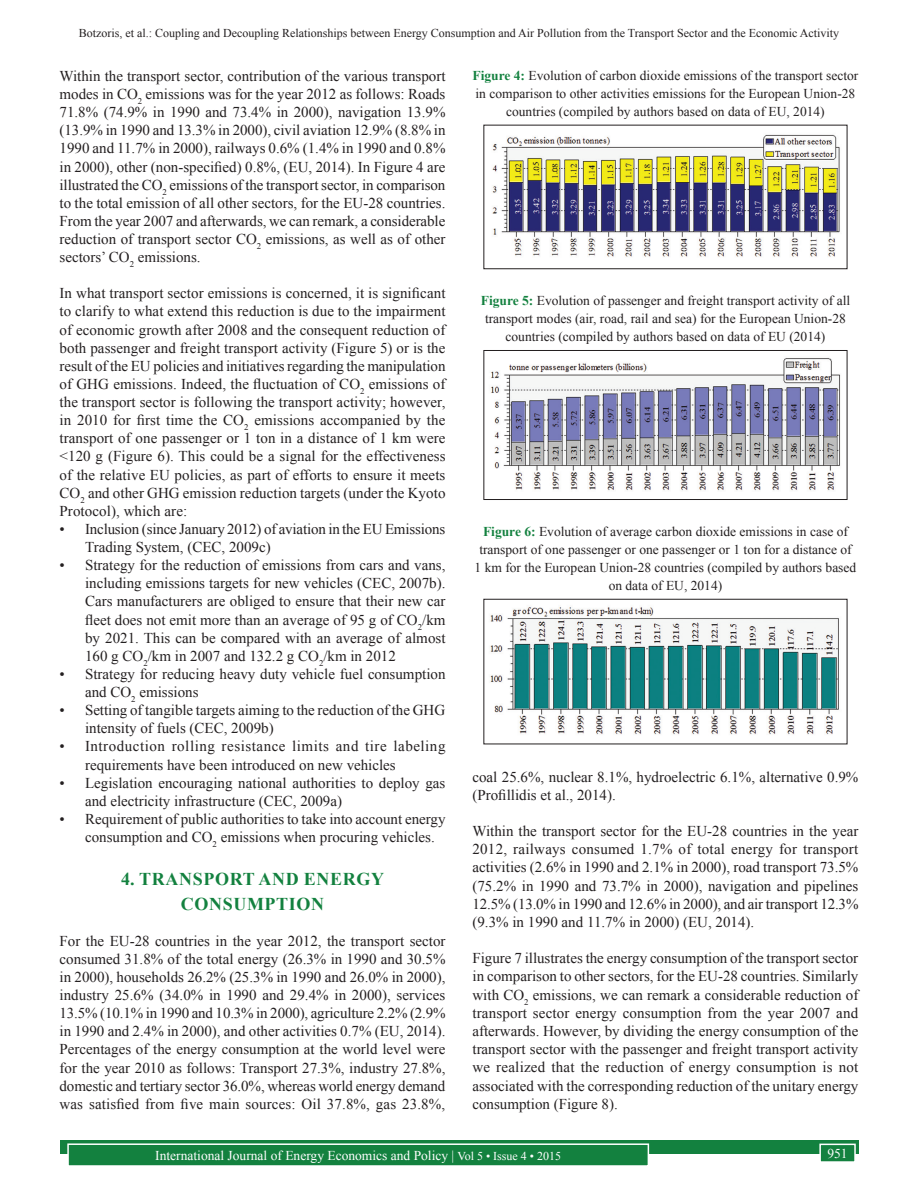
<style>
.page{position:relative;width:918px;height:1188px;background:#fff}
.page>*{position:absolute;margin:0;border:0;box-sizing:border-box;transform-origin:0 0}
.t1{font:700 18px/24.8px "Times New Roman";letter-spacing:.035em;color:#13813f;text-align:center}
.TX{font:15px/18.1px "Times New Roman";color:#231f20;text-align:justify}
.TX_No_After_Space{font:15px/18.1px "Times New Roman";letter-spacing:.005em;color:#231f20;text-align:justify}
.L{font:15px/18.1px "Times New Roman";color:#231f20}
.LL{font:15px/18.1px "Times New Roman";color:#231f20}
.L-2{font:15px/18.1px "Times New Roman";letter-spacing:.035em;color:#231f20}
.FGC{font:13.5px/18px "Times New Roman";color:#231f20;text-align:center}
.Folio{font:13.5px "Times New Roman";color:#fff}
.t2{font:12px "Times New Roman";color:#231f20}
.s1{font-weight:700;color:#13813f}
.s2{font-size:12px}
</style>
<div class="page">
<div style="left:60px;top:1140px;width:798px;height:13px;background:#13813f"></div>
<div style="left:68px;top:1144px;width:580px;height:22px;background:#13813f"></div>
<div style="left:67px;top:1143px;width:582px;height:24px;border:2px solid #fff"></div>
<div style="left:820px;top:1144px;width:35px;height:18px;background:#13813f"></div>
<div style="left:819px;top:1144px;width:37px;height:19px;border:2px solid #fff"></div>
<img style="left:492px;top:134px;width:348px;height:123px">
<div style="left:484px;top:125px;width:363px;height:144px;border:1px solid #231f20"></div>
<img style="left:491px;top:358px;width:350px;height:133px">
<div style="left:484px;top:350px;width:363px;height:150px;border:1px solid #231f20"></div>
<img style="left:490px;top:607px;width:349px;height:128px">
<div style="left:484px;top:599px;width:363px;height:145px;border:1px solid #231f20"></div>
<p class="t2" style="left:79px;top:25px;width:762px">Botzoris, et al.: Coupling and Decoupling Relationships between Energy Consumption and Air Pollution from the Transport Sector and the Economic Activity</p>
<p class="TX" style="left:60px;top:66px;width:387px">Within the transport sector, contribution of the various transport modes in CO<sub>2</sub> emissions was for the year 2012 as follows: Roads 71.8% (74.9% in 1990 and 73.4% in 2000), navigation 13.9% (13.9% in 1990 and 13.3% in 2000), civil aviation 12.9% (8.8% in 1990 and 11.7% in 2000), railways 0.6% (1.4% in 1990 and 0.8% in 2000), other (non-specified) 0.8%, (EU, 2014). In Figure 4 are illustrated the CO<sub>2</sub> emissions of the transport sector, in comparison to the total emission of all other sectors, for the EU-28 countries.<br>From the year 2007 and afterwards, we can remark, a considerable reduction of transport sector CO<sub>2</sub> emissions, as well as of other sectors’ CO<sub>2</sub> emissions.</p>
<p class="TX_No_After_Space" style="left:60px;top:284px;width:388px">In what transport sector emissions is concerned, it is significant to clarify to what extend this reduction is due to the impairment of economic growth after 2008 and the consequent reduction of both passenger and freight transport activity (Figure 5) or is the result of the EU policies and initiatives regarding the manipulation of GHG emissions. Indeed, the fluctuation of CO<sub>2</sub> emissions of the transport sector is following the transport activity; however, in 2010 for first time the CO<sub>2</sub> emissions accompanied by the transport of one passenger or 1 ton in a distance of 1 km were &lt;120 g (Figure 6). This could be a signal for the effectiveness of the relative EU policies, as part of efforts to ensure it meets CO<sub>2</sub> and other GHG emission reduction targets (under the Kyoto Protocol), which are:</p>
<p class="L" style="left:85px;top:519px;width:362px;text-indent:-26px">• Inclusion (since January 2012) of aviation in the EU Emissions<br>Trading System, (CEC, 2009c)</p>
<p class="L" style="left:85px;top:556px;width:362px;text-align:justify;text-indent:-26px">• Strategy for the reduction of emissions from cars and vans, including emissions targets for new vehicles (CEC, 2007b).<br>Cars manufacturers are obliged to ensure that their new car fleet does not emit more than an average of 95 g of CO<sub>2</sub>/km by 2021. This can be compared with an average of almost 160 g CO<sub>2</sub>/km in 2007 and 132.2 g CO<sub>2</sub>/km in 2012</p>
<p class="L" style="left:85px;top:664px;width:362px;text-indent:-26px">• Strategy for reducing heavy duty vehicle fuel consumption and CO<sub>2</sub> emissions</p>
<p class="L" style="left:85px;top:701px;width:362px;text-indent:-26px">• Setting of tangible targets aiming to the reduction of the GHG intensity of fuels (CEC, 2009b)</p>
<p class="L-2" style="left:85px;top:737px;width:362px;text-indent:-26px">• Introduction rolling resistance limits and tire labeling requirements have been introduced on new vehicles</p>
<p class="L" style="left:85px;top:773px;width:362px;text-indent:-26px">• Legislation encouraging national authorities to deploy gas and electricity infrastructure (CEC, 2009a)</p>
<p class="LL" style="left:85px;top:809px;width:362px;text-indent:-26px">• Requirement of public authorities to take into account energy consumption and CO<sub>2</sub> emissions when procuring vehicles.</p>
<h1 class="t1" style="left:121px;top:866px;width:264px">4. TRANSPORT AND ENERGY<br>CONSUMPTION</h1>
<p class="TX" style="left:60px;top:931px;width:388px">For the EU-28 countries in the year 2012, the transport sector consumed 31.8% of the total energy (26.3% in 1990 and 30.5% in 2000), households 26.2% (25.3% in 1990 and 26.0% in 2000), industry 25.6% (34.0% in 1990 and 29.4% in 2000), services 13.5% (10.1% in 1990 and 10.3% in 2000), agriculture 2.2% (2.9% in 1990 and 2.4% in 2000), and other activities 0.7% (EU, 2014).<br>Percentages of the energy consumption at the world level were for the year 2010 as follows: Transport 27.3%, industry 27.8%, domestic and tertiary sector 36.0%, whereas world energy demand was satisfied from five main sources: Oil 37.8%, gas 23.8%,</p>
<p class="FGC" style="left:473px;top:66px;width:387px"><span class="s1">Figure 4:</span> Evolution of carbon dioxide emissions of the transport sector in comparison to other activities emissions for the European Union-28 countries (compiled by authors based on data of EU, 2014)</p>
<p class="FGC" style="left:481px;top:291px;width:371px"><span class="s1">Figure 5:</span> Evolution of passenger and freight transport activity of all transport modes (air, road, rail and sea) for the European Union-28 countries (compiled by authors based on data of EU (2014)</p>
<p class="FGC" style="left:475px;top:522px;width:383px"><span class="s1">Figure 6:</span> Evolution of average carbon dioxide emissions in case of transport of one passenger or one passenger or 1 ton for a distance of 1 km for the European Union-28 countries (compiled by authors based on data of EU, 2014)</p>
<p class="TX" style="left:472px;top:767px;width:387px">coal 25.6%, nuclear 8.1%, hydroelectric 6.1%, alternative 0.9% (Profillidis et al., 2014).</p>
<p class="TX" style="left:472px;top:821px;width:388px">Within the transport sector for the EU-28 countries in the year 2012, railways consumed 1.7% of total energy for transport activities (2.6% in 1990 and 2.1% in 2000), road transport 73.5% (75.2% in 1990 and 73.7% in 2000), navigation and pipelines 12.5% (13.0% in 1990 and 12.6% in 2000), and air transport 12.3% (9.3% in 1990 and 11.7% in 2000) (EU, 2014).</p>
<p class="TX" style="left:472px;top:949px;width:387px">Figure 7 illustrates the energy consumption of the transport sector in comparison to other sectors, for the EU-28 countries. Similarly with CO<sub>2</sub> emissions, we can remark a considerable reduction of transport sector energy consumption from the year 2007 and afterwards. However, by dividing the energy consumption of the transport sector with the passenger and freight transport activity we realized that the reduction of energy consumption is not associated with the corresponding reduction of the unitary energy consumption (Figure 8).</p>
<p class="Folio" style="left:155px;top:1146px;width:407px">International Journal of Energy Economics and Policy | <span class="s2">Vol 5 • Issue 4 • 2015</span></p>
<p class="Folio" style="left:827px;top:1144px;width:22px">951</p>
</div>
